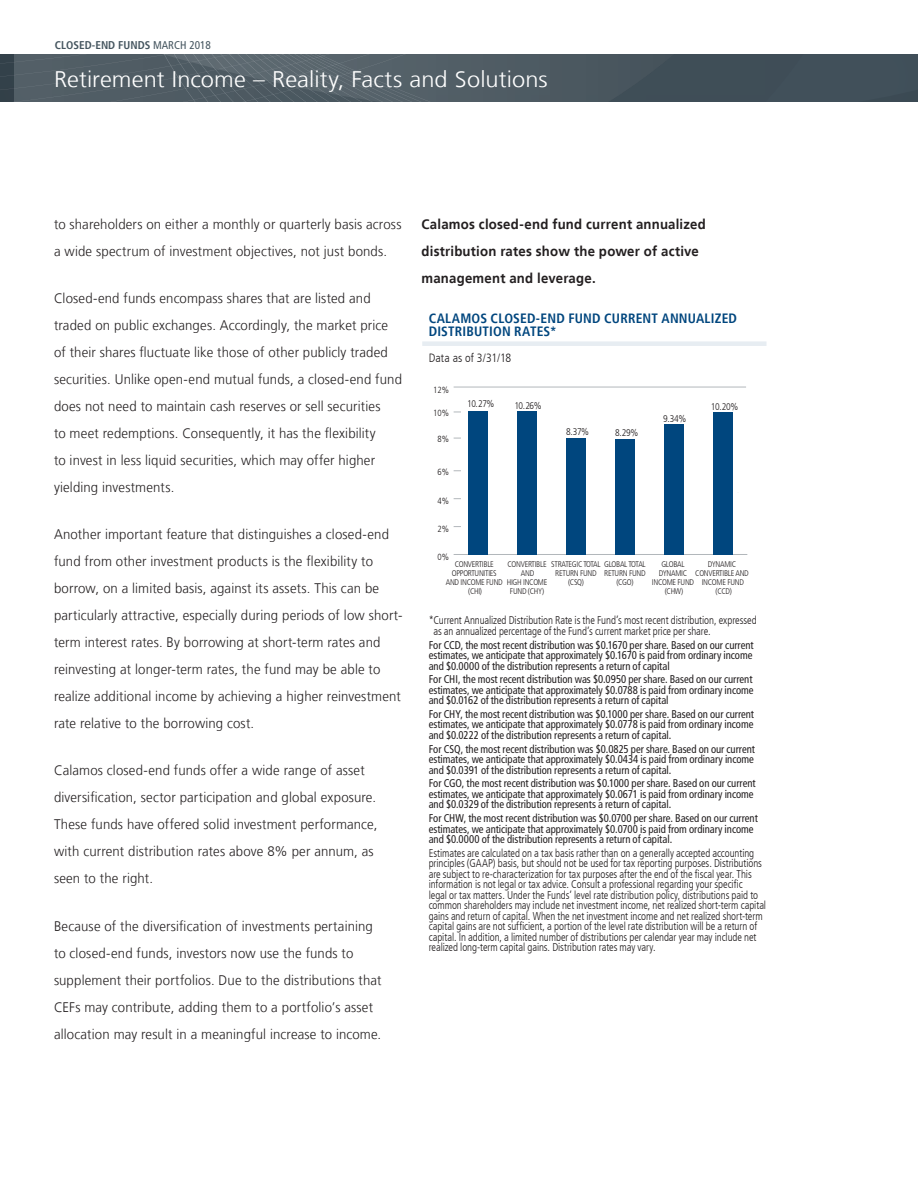
<style>
.page{position:relative;width:918px;height:1188px;background:#fff}
.page>*{position:absolute;margin:0;border:0;box-sizing:border-box;transform-origin:0 0}
.t1{font:300 22.5px "Frutiger LT";letter-spacing:.005em;color:#fff;scale:1.05 1}
.t2{font:300 13.8px/27px "Frutiger LT";letter-spacing:.01em;color:#231f20;scale:.95 1}
.t3{font:700 13.8px/27px "Frutiger LT";letter-spacing:.015em;color:#231f20;scale:.95 1}
.t4{font:700 condensed 13.5px/13.5px "Frutiger LT";letter-spacing:.015em;color:#00467e}
.t5{font:300 condensed 12px "Frutiger LT";letter-spacing:.01em;color:#231f20}
.t6{font:condensed 11.25px/10.5px "Frutiger LT";letter-spacing:-.005em;color:#231f20;text-align:justify;scale:.95 1}
.t7{font:300 condensed 11.25px/10.5px "Frutiger LT";letter-spacing:-.005em;color:#231f20;scale:.95 1}
.t8{font:700 condensed 11.25px "Frutiger LT";color:#45555f}
.t9{font:300 condensed 9.75px "Frutiger LT";letter-spacing:-.04em;color:#231f20}
.t10{font:300 condensed 9px "Frutiger LT";color:#231f20}
.t11{font:300 condensed 8.25px/9px "Frutiger LT";letter-spacing:-.035em;color:#231f20;text-align:center}
.s1{font-weight:400}
</style>
<div class="page">
<svg style="left:0;top:54px;width:918px;height:47px;background:#4c5961"></svg>
<div style="left:422px;top:341px;width:344px;height:5px;background:#e7edf2"></div>
<hr style="left:454px;top:554px;width:293px;height:1px;background:#b2b7bb">
<hr style="left:454px;top:387px;width:292px;height:1px;background:#b2b7bb">
<div style="left:468px;top:411px;width:20px;height:143px;background:#00467e"></div>
<div style="left:517px;top:411px;width:20px;height:143px;background:#00467e"></div>
<div style="left:566px;top:438px;width:20px;height:116px;background:#00467e"></div>
<div style="left:615px;top:439px;width:20px;height:115px;background:#00467e"></div>
<div style="left:664px;top:424px;width:20px;height:130px;background:#00467e"></div>
<div style="left:713px;top:412px;width:20px;height:142px;background:#00467e"></div>
<p class="t8" style="left:55px;top:39px;width:157px">CLOSED-END FUNDS <span class="s1">MARCH 2018</span></p>
<h1 class="t1" style="left:54px;top:66px;width:472px">Retirement Income – Reality, Facts and Solutions</h1>
<p class="t2" style="left:54px;top:211px;width:367px">to shareholders on either a monthly or quarterly basis across a wide spectrum of investment objectives, not just bonds.</p>
<p class="t2" style="left:54px;top:285px;width:368px">Closed-end funds encompass shares that are listed and traded on public exchanges. Accordingly, the market price of their shares fluctuate like those of other publicly traded securities. Unlike open-end mutual funds, a closed-end fund does not need to maintain cash reserves or sell securities<br>to meet redemptions. Consequently, it has the flexibility<br>to invest in less liquid securities, which may offer higher yielding investments.</p>
<p class="t2" style="left:54px;top:521px;width:369px">Another important feature that distinguishes a closed-end fund from other investment products is the flexibility to borrow, on a limited basis, against its assets. This can be particularly attractive, especially during periods of low short&shy;term interest rates. By borrowing at short-term rates and reinvesting at longer-term rates, the fund may be able to realize additional income by achieving a higher reinvestment rate relative to the borrowing cost.</p>
<p class="t2" style="left:54px;top:757px;width:342px">Calamos closed-end funds offer a wide range of asset diversification, sector participation and global exposure.<br>These funds have offered solid investment performance, with current distribution rates above 8% per annum, as seen to the right.</p>
<p class="t2" style="left:54px;top:912px;width:346px">Because of the diversification of investments pertaining to closed-end funds, investors now use the funds to supplement their portfolios. Due to the distributions that CEFs may contribute, adding them to a portfolio’s asset allocation may result in a meaningful increase to income.</p>
<p class="t3" style="left:422px;top:210px;width:301px">Calamos closed-end fund current annualized distribution rates show the power of active management and leverage.</p>
<p class="t4" style="left:429px;top:311px;width:310px">CALAMOS CLOSED-END FUND CURRENT ANNUALIZED<br>DISTRIBUTION RATES*</p>
<p class="t5" style="left:429px;top:351px;width:84px">Data as of 3/31/18</p>
<p class="t10" style="left:433px;top:384px;width:17px">12%</p>
<p class="t10" style="left:433px;top:408px;width:17px">10%</p>
<p class="t10" style="left:437px;top:434px;width:13px">8%</p>
<p class="t10" style="left:437px;top:467px;width:13px">6%</p>
<p class="t10" style="left:437px;top:496px;width:13px">4%</p>
<p class="t10" style="left:437px;top:524px;width:13px">2%</p>
<p class="t9" style="left:467px;top:399px;width:29px">10.27%</p>
<p class="t9" style="left:514px;top:400px;width:29px">10.26%</p>
<p class="t9" style="left:566px;top:426px;width:25px">8.37%</p>
<p class="t9" style="left:615px;top:428px;width:25px">8.29%</p>
<p class="t9" style="left:663px;top:413px;width:25px">9.34%</p>
<p class="t9" style="left:711px;top:401px;width:29px">10.20%</p>
<p class="t10" style="left:437px;top:552px;width:13px">0%</p>
<p class="t11" style="left:446px;top:560px;width:59px">CONVERTIBLE<br>OPPORTUNITIES<br>AND INCOME FUND (CHI)</p>
<p class="t11" style="left:507px;top:560px;width:42px">CONVERTIBLE<br>AND<br>HIGH INCOME<br>FUND (CHY)</p>
<p class="t11" style="left:551px;top:560px;width:96px">STRATEGIC TOTAL GLOBAL TOTAL</p>
<p class="t11" style="left:604px;top:569px;width:43px">RETURN FUND</p>
<p class="t11" style="left:616px;top:578px;width:19px">(CGO)</p>
<p class="t11" style="left:652px;top:560px;width:44px">GLOBAL<br>DYNAMIC<br>INCOME FUND (CHW)</p>
<p class="t11" style="left:695px;top:560px;width:55px">DYNAMIC<br>CONVERTIBLE AND<br>INCOME FUND (CCD)</p>
<p class="t11" style="left:555px;top:569px;width:43px">RETURN FUND (CSQ)</p>
<p class="t7" style="left:433px;top:615px;width:342px;text-indent:-5px">*Current Annualized Distribution Rate is the Fund’s most recent distribution, expressed as an annualized percentage of the Fund’s current market price per share.</p>
<p class="t6" style="left:429px;top:639px;width:344px">For CCD, the most recent distribution was $0.1670 per share. Based on our current estimates, we anticipate that approximately $0.1670 is paid from ordinary income and $0.0000 of the distribution represents a return of capital</p>
<p class="t6" style="left:429px;top:674px;width:344px">For CHI, the most recent distribution was $0.0950 per share. Based on our current estimates, we anticipate that approximately $0.0788 is paid from ordinary income and $0.0162 of the distribution represents a return of capital</p>
<p class="t6" style="left:429px;top:709px;width:344px">For CHY, the most recent distribution was $0.1000 per share. Based on our current estimates, we anticipate that approximately $0.0778 is paid from ordinary income and $0.0222 of the distribution represents a return of capital.</p>
<p class="t6" style="left:429px;top:744px;width:345px">For CSQ, the most recent distribution was $0.0825 per share. Based on our current estimates, we anticipate that approximately $0.0434 is paid from ordinary income and $0.0391 of the distribution represents a return of capital.</p>
<p class="t6" style="left:429px;top:778px;width:346px;text-align:left">For CGO, the most recent distribution was $0.1000 per share. Based on our current estimates, we anticipate that approximately $0.0671 is paid from ordinary income and $0.0329 of the distribution represents a return of capital.</p>
<p class="t6" style="left:429px;top:813px;width:348px;text-align:left">For CHW, the most recent distribution was $0.0700 per share. Based on our current estimates, we anticipate that approximately $0.0700 is paid from ordinary income and $0.0000 of the distribution represents a return of capital.</p>
<p class="t7" style="left:429px;top:848px;width:357px">Estimates are calculated on a tax basis rather than on a generally accepted accounting principles (GAAP) basis, but should not be used for tax reporting purposes. Distributions are subject to re-characterization for tax purposes after the end of the fiscal year. This information is not legal or tax advice. Consult a professional regarding your specific<br>legal or tax matters. Under the Funds’ level rate distribution policy, distributions paid to common shareholders may include net investment income, net realized short-term capital gains and return of capital. When the net investment income and net realized short-term capital gains are not sufficient, a portion of the level rate distribution will be a return of capital. In addition, a limited number of distributions per calendar year may include net realized long-term capital gains. Distribution rates may vary.</p>
</div>
